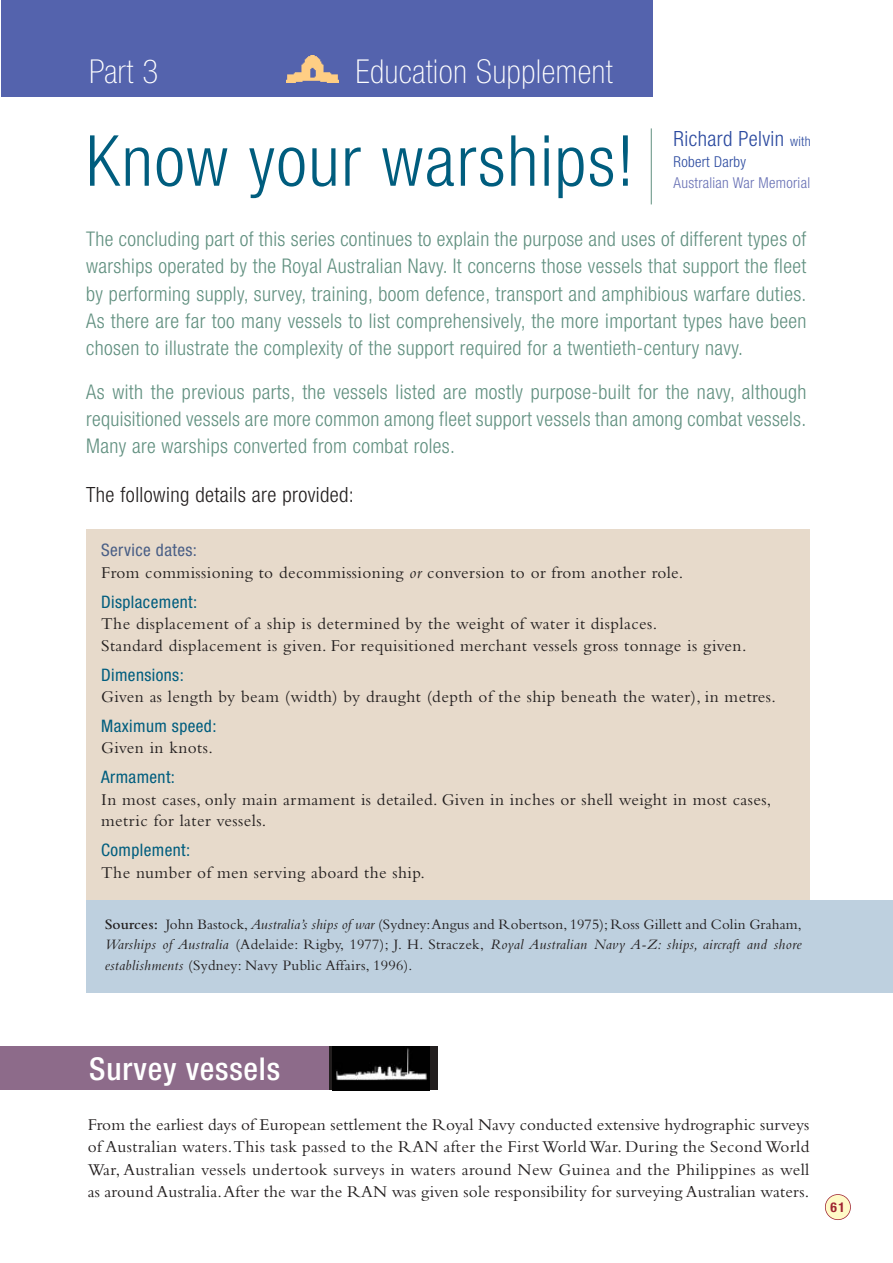
<style>
.page{position:relative;width:893px;height:1263px;background:#fff}
.page>*{position:absolute;margin:0;border:0;box-sizing:border-box;transform-origin:0 0}
.t1{font:300 condensed 70.5px "Helvetica Neue";letter-spacing:.025em;color:#005d7e}
.t2{font:100 condensed 33px "Helvetica Neue";letter-spacing:.02em;color:#fff}
.t3{font:500 condensed 31.5px "Helvetica Neue";letter-spacing:.025em;color:#fff}
.t4{font:300 condensed 21px "Helvetica Neue";letter-spacing:.02em;color:#231f1f}
.t5{font:300 condensed 21px "Helvetica Neue";letter-spacing:.02em;color:#2a499f}
.t6{font:300 condensed 20.25px/27.2px "Helvetica Neue";letter-spacing:.02em;color:#619080;text-align:justify}
.t7{font:17.25px/22.5px "Bembo";letter-spacing:.025em;color:#231f1f}
.t8{font:condensed 17.25px "Helvetica Neue";letter-spacing:.025em;color:#005d7e}
.t9{font:condensed 17.25px "Helvetica Neue";letter-spacing:.025em;color:#4a5f86}
.t10{font:15px/20.9px "Bembo";letter-spacing:.005em;color:#231f1f;text-align:justify}
.t11{font:300 condensed 15px "Helvetica Neue";letter-spacing:.02em;color:#6770b4}
.t12{font:300 condensed 15px "Helvetica Neue";letter-spacing:.02em;color:#2a499f}
.t13{font:700 condensed 13.5px "Helvetica Neue";color:#9f2431}
.s1{font-size:13.5px}
.s2{font-style:italic}
.s3{font-weight:600}
</style>
<div class="page">
<hr style="left:651px;top:128px;width:1px;height:76px;background:#619080">
<div style="left:1px;top:0;width:651px;height:97px;background:#5463ad"></div>
<img style="left:286px;top:55px;width:52px;height:27px">
<div style="left:86px;top:529px;width:723px;height:398px;background:#e7dacb"></div>
<div style="left:86px;top:900px;width:806px;height:92px;background:#bed0df"></div>
<svg style="left:328px;top:1046px;width:109px;height:44px"></svg>
<img style="left:332px;top:1046px;width:97px;height:44px">
<div style="left:0;top:1046px;width:328px;height:44px;background:#8d6b8a"></div>
<div style="left:825px;top:1195px;width:25px;height:25px;background:#fffac7;border-radius:50%"></div>
<div style="left:825px;top:1194px;width:25px;height:26px;border:2px solid #9f2431;border-radius:50%"></div>
<h2 class="t2" style="left:89px;top:60px;width:71px">Part 3</h2>
<h2 class="t2" style="left:355px;top:60px;width:259px">Education Supplement</h2>
<h1 class="t1" style="left:86px;top:135px;width:549px">Know your warships!</h1>
<p class="t5" style="left:673px;top:131px;width:138px">Richard Pelvin <span class="s1">with</span></p>
<p class="t12" style="left:673px;top:156px;width:74px">Robert Darby</p>
<p class="t11" style="left:673px;top:177px;width:138px">Australian War Memorial</p>
<p class="t6" style="left:86px;top:227px;width:721px">The concluding part of this series continues to explain the purpose and uses of different types of warships operated by the Royal Australian Navy. It concerns those vessels that support the fleet by performing supply, survey, training, boom defence, transport and amphibious warfare duties.<br>As there are far too many vessels to list comprehensively, the more important types have been chosen to illustrate the complexity of the support required for a twentieth-century navy.</p>
<p class="t6" style="left:86px;top:380px;width:721px">As with the previous parts, the vessels listed are mostly purpose-built for the navy, although requisitioned vessels are more common among fleet support vessels than among combat vessels.<br>Many are warships converted from combat roles.</p>
<p class="t4" style="left:86px;top:487px;width:269px">The following details are provided:</p>
<p class="t9" style="left:101px;top:544px;width:97px">Service dates:</p>
<p class="t7" style="left:101px;top:563px;width:583px">From commissioning to decommissioning <span class="s2">or</span> conversion to or from another role.</p>
<p class="t8" style="left:101px;top:595px;width:97px">Displacement:</p>
<p class="t7" style="left:101px;top:615px;width:646px;line-height:21.5px">The displacement of a ship is determined by the weight of water it displaces.<br>Standard displacement is given. For requisitioned merchant vessels gross tonnage is given.</p>
<p class="t8" style="left:101px;top:668px;width:84px">Dimensions:</p>
<p class="t7" style="left:101px;top:687px;width:676px">Given as length by beam (width) by draught (depth of the ship beneath the water), in metres.</p>
<p class="t8" style="left:101px;top:720px;width:117px">Maximum speed:</p>
<p class="t7" style="left:101px;top:738px;width:113px">Given in knots.</p>
<p class="t8" style="left:101px;top:771px;width:75px">Armament:</p>
<p class="t7" style="left:101px;top:790px;width:671px;line-height:21.5px">In most cases, only main armament is detailed. Given in inches or shell weight in most cases, metric for later vessels.</p>
<p class="t8" style="left:101px;top:844px;width:91px">Complement:</p>
<p class="t7" style="left:101px;top:863px;width:325px">The number of men serving aboard the ship.</p>
<p class="t10" style="left:105px;top:915px;width:698px"><span class="s3">Sources:</span> John Bastock, <span class="s2">Australia’s ships of war</span> (Sydney:Angus and Robertson, 1975); Ross Gillett and Colin Graham, <span class="s2">Warships of Australia</span> (Adelaide: Rigby, 1977); J. H. Straczek, <span class="s2">Royal Australian Navy A-Z: ships, aircraft and shore establishments</span> (Sydney: Navy Public Affairs, 1996).</p>
<h3 class="t3" style="left:89px;top:1057px;width:192px">Survey vessels</h3>
<p class="t7" style="left:88px;top:1115px;width:723px;text-align:justify">From the earliest days of European settlement the Royal Navy conducted extensive hydrographic surveys of Australian waters.This task passed to the RAN after the First World War. During the Second World War, Australian vessels undertook surveys in waters around New Guinea and the Philippines as well as around Australia.After the war the RAN was given sole responsibility for surveying Australian waters.</p>
<p class="t13" style="left:830px;top:1202px;width:16px">61</p>
</div>
